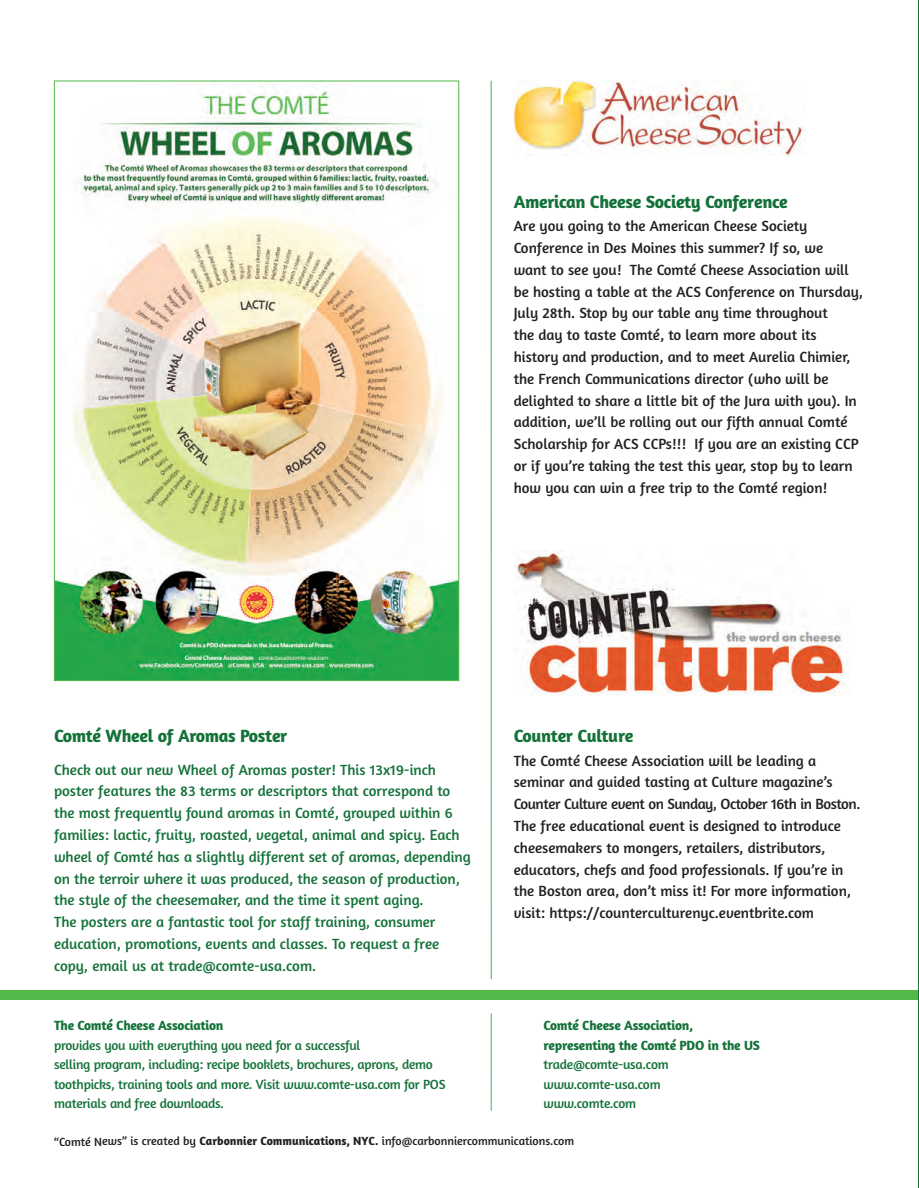
<style>
.page{position:relative;width:919px;height:1188px;background:#fff}
.page>*{position:absolute;margin:0;border:0;box-sizing:border-box;transform-origin:0 0}
.t1{font:700 18px "Amaranth";letter-spacing:-.02em;color:#147239}
.t2{font:15px/21.8px "Amaranth";color:#231f20}
.t3{font:15px/21.8px "Amaranth";color:#147239}
.t4{font:13.5px/19.6px "Amaranth";letter-spacing:-.015em;color:#147239}
.t5{font:700 13.5px/19.6px "Amaranth";letter-spacing:-.02em;color:#147239}
.t6{font:12px "Amaranth";color:#231f20}
.s1{font-weight:700}
</style>
<div class="page">
<div style="left:0;top:991px;width:918px;height:9px;background:#51b948"></div>
<hr style="left:918px;top:0;width:1px;height:1188px;background:#147239">
<hr style="left:491px;top:1013px;width:1px;height:98px;background:#3ab54a">
<hr style="left:491px;top:81px;width:1px;height:898px;background:#3ab54a">
<img style="left:56px;top:85px;width:401px;height:594px">
<img style="left:516px;top:550px;width:331px;height:146px">
<img style="left:514px;top:81px;width:290px;height:75px">
<p class="t1" style="left:514px;top:190px;width:276px">American Cheese Society Conference</p>
<p class="t2" style="left:514px;top:215px;width:351px">Are you going to the American Cheese Society Conference in Des Moines this summer? If so, we<br>want to see you! The Comté Cheese Association will be hosting a table at the ACS Conference on Thursday, July 28th. Stop by our table any time throughout<br>the day to taste Comté, to learn more about its history and production, and to meet Aurelia Chimier, the French Communications director (who will be delighted to share a little bit of the Jura with you). In addition, we’ll be rolling out our fifth annual Comté Scholarship for ACS CCPs!!! If you are an existing CCP or if you’re taking the test this year, stop by to learn how you can win a free trip to the Comté region!</p>
<p class="t1" style="left:54px;top:725px;width:235px">Comté Wheel of Aromas Poster</p>
<p class="t3" style="left:54px;top:758px;width:418px">Check out our new Wheel of Aromas poster! This 13x19-inch poster features the 83 terms or descriptors that correspond to the most frequently found aromas in Comté, grouped within 6 families: lactic, fruity, roasted, vegetal, animal and spicy. Each wheel of Comté has a slightly different set of aromas, depending on the terroir where it was produced, the season of production, the style of the cheesemaker, and the time it spent aging.<br>The posters are a fantastic tool for staff training, consumer education, promotions, events and classes. To request a free copy, email us at trade@comte-usa.com.</p>
<p class="t5" style="left:54px;top:1015px;width:171px">The Comté Cheese Association</p>
<p class="t4" style="left:54px;top:1035px;width:393px">provides you with everything you need for a successful<br>selling program, including: recipe booklets, brochures, aprons, demo toothpicks, training tools and more. Visit www.comte-usa.com for POS materials and free downloads.</p>
<p class="t1" style="left:514px;top:725px;width:121px">Counter Culture</p>
<p class="t2" style="left:514px;top:749px;width:348px">The Comté Cheese Association will be leading a seminar and guided tasting at Culture magazine’s Counter Culture event on Sunday, October 16th in Boston.<br>The free educational event is designed to introduce cheesemakers to mongers, retailers, distributors, educators, chefs and food professionals. If you’re in the Boston area, don’t miss it! For more information, visit: https://counterculturenyc.eventbrite.com</p>
<p class="t5" style="left:543px;top:1015px;width:218px">Comté Cheese Association, representing the Comté PDO in the US</p>
<p class="t4" style="left:543px;top:1055px;width:127px">trade@comte-usa.com www.comte-usa.com www.comte.com</p>
<p class="t6" style="left:54px;top:1134px;width:521px">“Comté News” is created by <span class="s1">Carbonnier Communications, NYC.</span> info@carbonniercommunications.com</p>
</div>
